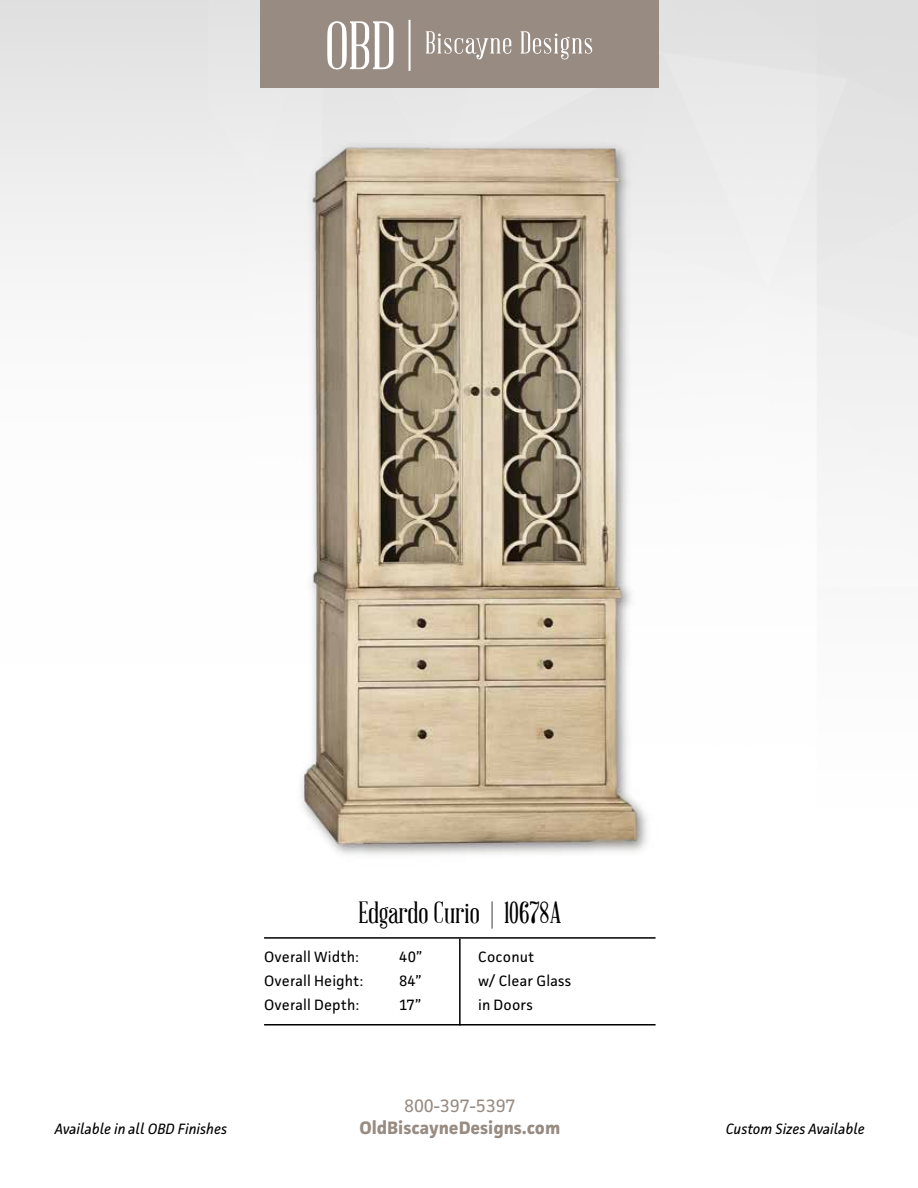
<style>
.page{position:relative;width:918px;height:1188px;background:#fff}
.page>*{position:absolute;margin:0;border:0;box-sizing:border-box;transform-origin:0 0}
.t1{font:30px "Abraham Lincoln";color:#000}
.t2{font:700 18px "Facit";color:#978b82}
.t3{font:18px "Facit";color:#978b82}
.t4{font:15px/24px "Facit";letter-spacing:.01em;color:#000}
.t5{font:italic 15px "Facit";color:#000}
</style>
<div class="page">
<div style="left:261px;top:0;width:398px;height:88px;background:#978b82"></div>
<svg style="left:426px;top:31px;width:85px;height:28px"></svg>
<svg style="left:521px;top:31px;width:71px;height:28px"></svg>
<svg style="left:327px;top:21px;width:66px;height:49px"></svg>
<hr style="left:409px;top:20px;width:2px;height:51px;background:#fff">
<hr style="left:264px;top:937px;width:392px;height:2px;background:#000">
<hr style="left:264px;top:1024px;width:392px;height:2px;background:#000">
<hr style="left:459px;top:939px;width:2px;height:87px;background:#000">
<img style="left:277px;top:114px;width:384px;height:744px">
<h1 class="t1" style="left:358px;top:897px;width:204px">Edgardo Curio | 10678A</h1>
<p class="t4" style="left:264px;top:944px;width:96px">Overall Width:</p>
<p class="t4" style="left:399px;top:944px;width:25px">40”</p>
<p class="t4" style="left:264px;top:968px;width:101px">Overall Height:</p>
<p class="t4" style="left:399px;top:968px;width:24px">84”</p>
<p class="t4" style="left:264px;top:992px;width:97px">Overall Depth:</p>
<p class="t4" style="left:399px;top:992px;width:24px">17”</p>
<p class="t4" style="left:478px;top:944px;width:94px">Coconut<br>w/ Clear Glass in Doors</p>
<p class="t3" style="left:404px;top:1095px;width:113px">800-397-5397</p>
<p class="t2" style="left:359px;top:1117px;width:202px">OldBiscayneDesigns.com</p>
<p class="t5" style="left:55px;top:1119px;width:174px">Available in all OBD Finishes</p>
<p class="t5" style="left:726px;top:1119px;width:140px">Custom Sizes Available</p>
</div>
